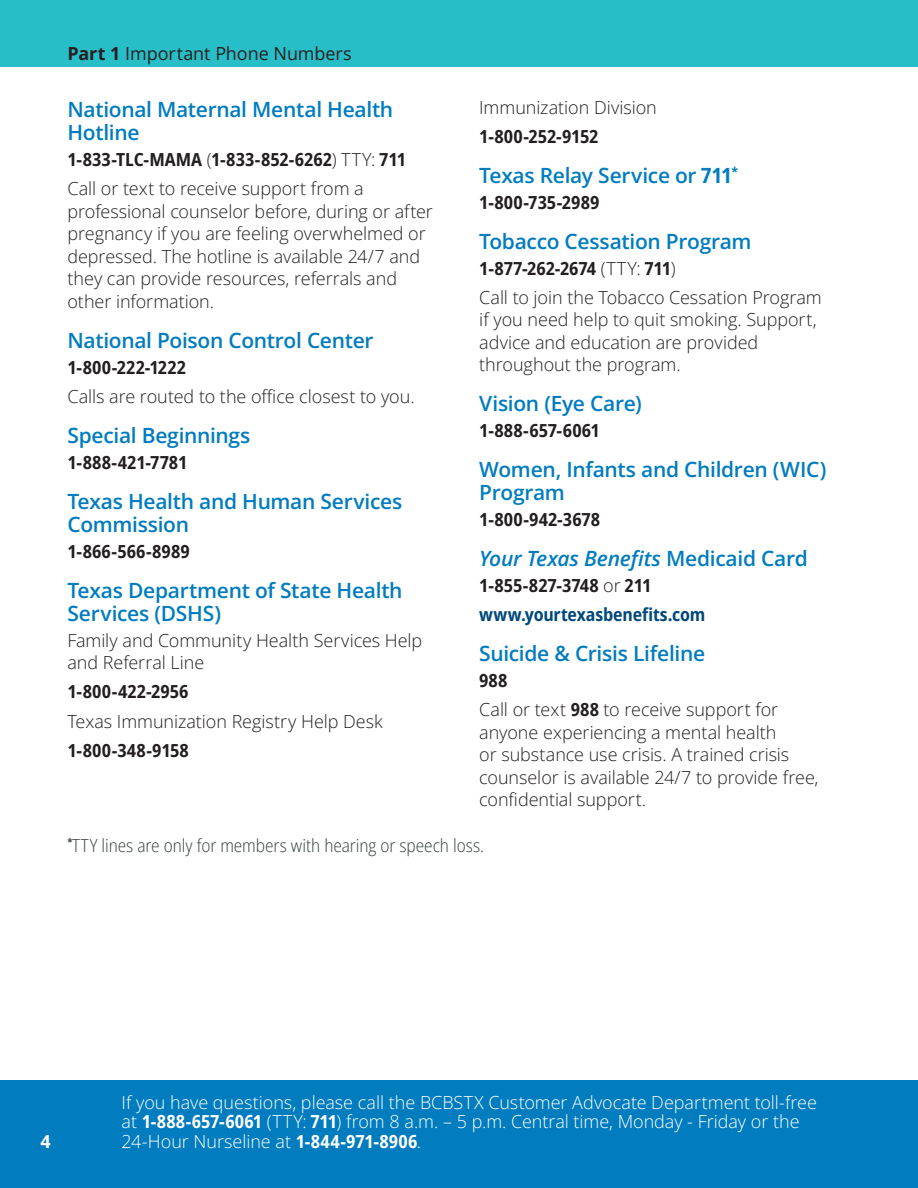
<style>
.page{position:relative;width:918px;height:1188px;background:#fff}
.page>*{position:absolute;margin:0;border:0;box-sizing:border-box;transform-origin:0 0}
.sub_sub_heading__H3__phones{font:600 21px/23.1px "Open Sans";letter-spacing:-.015em;color:#007cbf}
.sub_sub_heading__H3__phones-2{font:italic 600 21px "Open Sans";letter-spacing:-.01em;color:#007cbf}
.body_start_here__P{font:300 18px/22.5px "Open Sans";letter-spacing:-.005em;color:#231f20}
.t1{font:300 18px/19.5px "Open Sans";color:#fff}
.body_start_here__P-2{font:700 semi-condensed 18px "Open Sans";color:#231f20}
.body_keep_next{font:300 18px/22.5px "Open Sans";letter-spacing:-.005em;color:#231f20}
.body_keep_next-2{font:700 semi-condensed 18px "Open Sans";color:#231f20}
.legal_lines{font:300 semi-condensed 18px "Open Sans";letter-spacing:-.005em;color:#3b4543}
.t2{font:18px "Open Sans";letter-spacing:-.005em;color:#231f20}
.body_start_here__P-3{font:700 semi-condensed 18px "Open Sans";letter-spacing:-.01em;color:#00497b}
.t3{font:700 18px "Open Sans";color:#fff}
.s1{font-weight:700}
.s2{font-weight:700;font-stretch:semi-condensed}
.s3{font-weight:300;font-stretch:normal}
.s4{font-style:normal}
</style>
<div class="page">
<div style="left:0;top:0;width:918px;height:68px;background:#28bec7"></div>
<div style="left:0;top:1080px;width:918px;height:108px;background:#007cbf"></div>
<p class="t2" style="left:68px;top:41px;width:286px"><span class="s1">Part 1</span> Important Phone Numbers</p>
<p class="body_keep_next" style="left:479px;top:95px;width:179px">Immunization Division</p>
<p class="body_start_here__P-2" style="left:479px;top:124px;width:121px">1-800-252-9152</p>
<h3 class="sub_sub_heading__H3__phones" style="left:479px;top:163px;width:261px">Texas Relay Service or <span class="s2">711</span><sup>*</sup></h3>
<p class="body_start_here__P-2" style="left:479px;top:189px;width:122px">1-800-735-2989</p>
<h3 class="sub_sub_heading__H3__phones" style="left:479px;top:229px;width:274px">Tobacco Cessation Program</h3>
<p class="body_start_here__P-2" style="left:479px;top:255px;width:198px">1-877-262-2674 <span class="s3">(TTY:</span> 711<span class="s3">)</span></p>
<p class="body_start_here__P" style="left:479px;top:286px;width:344px">Call to join the Tobacco Cessation Program if you need help to quit smoking. Support, advice and education are provided throughout the program.</p>
<h3 class="sub_sub_heading__H3__phones" style="left:479px;top:392px;width:164px">Vision (Eye Care)</h3>
<p class="body_start_here__P-2" style="left:479px;top:418px;width:122px">1-888-657-6061</p>
<h3 class="sub_sub_heading__H3__phones" style="left:479px;top:458px;width:349px">Women, Infants and Children (WIC)<br>Program</h3>
<p class="body_start_here__P-2" style="left:479px;top:507px;width:122px">1-800-942-3678</p>
<h3 class="sub_sub_heading__H3__phones-2" style="left:479px;top:544px;width:330px">Your Texas Benefits <span class="s4">Medicaid Card</span></h3>
<p class="body_start_here__P-2" style="left:479px;top:573px;width:174px">1-855-827-3748 <span class="s3">or</span> 211</p>
<p class="body_start_here__P-3" style="left:479px;top:602px;width:228px">www.yourtexasbenefits.com</p>
<h3 class="sub_sub_heading__H3__phones" style="left:479px;top:642px;width:227px">Suicide &amp; Crisis Lifeline</h3>
<p class="body_start_here__P-2" style="left:479px;top:668px;width:30px">988</p>
<p class="body_start_here__P" style="left:479px;top:698px;width:341px">Call or text <span class="s2">988</span> to receive support for anyone experiencing a mental health<br>or substance use crisis. A trained crisis counselor is available 24/7 to provide free, confidential support.</p>
<p class="legal_lines" style="left:68px;top:834px;width:418px"><sup>*</sup>TTY lines are only for members with hearing or speech loss.</p>
<h3 class="sub_sub_heading__H3__phones" style="left:68px;top:97px;width:327px">National Maternal Mental Health<br>Hotline</h3>
<p class="body_keep_next-2" style="left:68px;top:146px;width:340px">1-833-TLC-MAMA <span class="s3">(</span>1-833-852-6262<span class="s3">) TTY:</span> 711</p>
<p class="body_start_here__P" style="left:68px;top:177px;width:367px">Call or text to receive support from a professional counselor before, during or after pregnancy if you are feeling overwhelmed or depressed. The hotline is available 24/7 and they can provide resources, referrals and other information.</p>
<h3 class="sub_sub_heading__H3__phones" style="left:68px;top:328px;width:308px">National Poison Control Center</h3>
<p class="body_keep_next-2" style="left:68px;top:354px;width:120px">1-800-222-1222</p>
<p class="body_start_here__P" style="left:68px;top:385px;width:349px">Calls are routed to the office closest to you.</p>
<h3 class="sub_sub_heading__H3__phones" style="left:68px;top:423px;width:185px">Special Beginnings</h3>
<p class="body_start_here__P-2" style="left:68px;top:449px;width:122px">1-888-421-7781</p>
<h3 class="sub_sub_heading__H3__phones" style="left:68px;top:489px;width:336px">Texas Health and Human Services<br>Commission</h3>
<p class="body_start_here__P-2" style="left:68px;top:538px;width:124px">1-866-566-8989</p>
<h3 class="sub_sub_heading__H3__phones" style="left:68px;top:578px;width:337px">Texas Department of State Health<br>Services (DSHS)</h3>
<p class="body_keep_next" style="left:68px;top:628px;width:356px">Family and Community Health Services Help and Referral Line</p>
<p class="body_start_here__P-2" style="left:68px;top:679px;width:123px">1-800-422-2956</p>
<p class="body_keep_next" style="left:68px;top:709px;width:317px">Texas Immunization Registry Help Desk</p>
<p class="body_start_here__P-2" style="left:68px;top:737px;width:123px">1-800-348-9158</p>
<p class="t3" style="left:40px;top:1128px;width:12px">4</p>
<p class="t1" style="left:122px;top:1092px;width:697px">If you have questions, please call the BCBSTX Customer Advocate Department toll-free at <span class="s2">1-888-657-6061</span> (TTY: <span class="s2">711</span>) from 8 a.m. – 5 p.m. Central time, Monday - Friday or the<br>24-Hour Nurseline at <span class="s2">1-844-971-8906</span>.</p>
</div>
